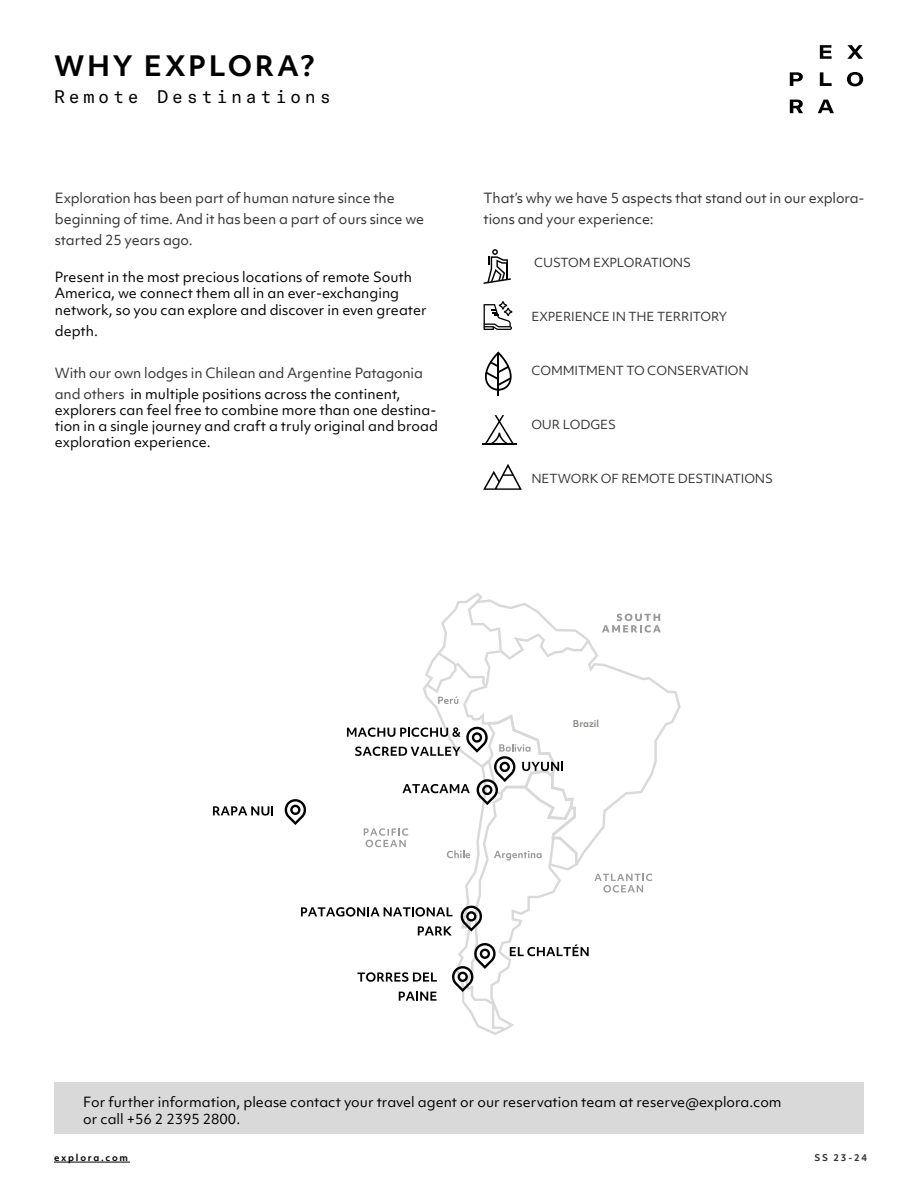
<style>
.page{position:relative;width:918px;height:1188px;background:#fff}
.page>*{position:absolute;margin:0;border:0;box-sizing:border-box;transform-origin:0 0}
.t1{font:700 27px "Objektiv Mk 1 Trial";letter-spacing:.1em;color:#000}
.t2{font:18px "GT America Mono";letter-spacing:.2em;color:#000}
.t3{font:13.5px/16.2px "Objektiv Mk 1";color:#000}
.t4{font:13.5px/21px "Objektiv Mk 1 Trial";letter-spacing:-.01em;color:#333}
.t5{font:12px "Objektiv Mk 1 Trial";letter-spacing:-.01em;color:#333}
.t6{font:700 9px "Objektiv Mk 1 Trial";letter-spacing:.2em;color:#000}
.t7{font:700 9px "Objektiv Mk 1 Trial";color:#333}
.t8{font:700 9px "Objektiv Mk 1";color:#888c86}
.s1{font-family:"Objektiv Mk 1 Trial";color:#333}
</style>
<div class="page">
<svg style="left:820px;top:72px;width:12px;height:14px"></svg>
<svg style="left:820px;top:45px;width:12px;height:14px"></svg>
<svg style="left:847px;top:45px;width:16px;height:14px"></svg>
<svg style="left:818px;top:100px;width:16px;height:13px"></svg>
<svg style="left:790px;top:100px;width:13px;height:13px"></svg>
<svg style="left:790px;top:72px;width:13px;height:14px"></svg>
<svg style="left:847px;top:72px;width:16px;height:14px"></svg>
<hr style="left:54px;top:1162px;width:76px;height:1px;background:#000">
<div style="left:54px;top:1082px;width:810px;height:52px;background:#d9d9d9"></div>
<hr style="left:497px;top:353px;width:2px;height:43px;background:#000">
<svg style="left:485px;top:351px;width:27px;height:40px"></svg>
<hr style="left:482px;top:443px;width:35px;height:2px;background:#000">
<svg style="left:485px;top:415px;width:29px;height:28px"></svg>
<svg style="left:484px;top:249px;width:27px;height:35px"></svg>
<svg style="left:483px;top:464px;width:39px;height:26px"></svg>
<svg style="left:484px;top:301px;width:28px;height:29px"></svg>
<svg style="left:423px;top:593px;width:258px;height:442px"></svg>
<svg style="left:438px;top:652px;width:18px;height:13px"></svg>
<svg style="left:468px;top:601px;width:122px;height:85px"></svg>
<svg style="left:438px;top:696px;width:20px;height:8px"></svg>
<svg style="left:602px;top:614px;width:59px;height:19px"></svg>
<svg style="left:284px;top:799px;width:22px;height:26px"></svg>
<svg style="left:451px;top:943px;width:46px;height:49px"></svg>
<svg style="left:357px;top:972px;width:80px;height:10px"></svg>
<svg style="left:399px;top:992px;width:38px;height:9px"></svg>
<svg style="left:301px;top:907px;width:152px;height:10px"></svg>
<svg style="left:418px;top:926px;width:34px;height:9px"></svg>
<svg style="left:213px;top:806px;width:60px;height:10px"></svg>
<svg style="left:510px;top:944px;width:79px;height:12px"></svg>
<svg style="left:460px;top:906px;width:23px;height:26px"></svg>
<svg style="left:347px;top:714px;width:230px;height:151px"></svg>
<svg style="left:594px;top:870px;width:58px;height:23px"></svg>
<h1 class="t1" style="left:54px;top:47px;width:262px">WHY EXPLORA?</h1>
<h2 class="t2" style="left:54px;top:86px;width:278px">Remote Destinations</h2>
<p class="t4" style="left:55px;top:187px;width:371px">Exploration has been part of human nature since the beginning of time. And it has been a part of ours since we started 25 years ago.</p>
<p class="t3" style="left:55px;top:269px;width:373px">Present in the most precious locations of remote South<br>America, we connect them all in an ever-exchanging network, so you can explore and discover in even greater</p>
<p class="t3" style="left:55px;top:322px;width:45px">depth.</p>
<p class="t4" style="left:55px;top:362px;width:370px">With our own lodges in Chilean and Argentine Patagonia</p>
<p class="t3" style="left:55px;top:385px;width:385px"><span class="s1">and others</span> in multiple positions across the continent, explorers can feel free to combine more than one destina&shy;tion in a single journey and craft a truly original and broad exploration experience.</p>
<p class="t4" style="left:484px;top:187px;width:382px">That’s why we have 5 aspects that stand out in our explora&shy;tions and your experience:</p>
<p class="t5" style="left:534px;top:254px;width:159px">CUSTOM EXPLORATIONS</p>
<p class="t5" style="left:531px;top:308px;width:197px">EXPERIENCE IN THE TERRITORY</p>
<p class="t5" style="left:531px;top:362px;width:219px">COMMITMENT TO CONSERVATION</p>
<p class="t5" style="left:531px;top:416px;width:86px">OUR LODGES</p>
<p class="t5" style="left:531px;top:470px;width:243px">NETWORK OF REMOTE DESTINATIONS</p>
<p class="t8" style="left:573px;top:717px;width:28px">Brazil</p>
<p class="t3" style="left:83px;top:1094px;width:700px">For further information, please contact your travel agent or our reservation team at reserve@explora.com or call +56 2 2395 2800.</p>
<p class="t6" style="left:54px;top:1151px;width:76px">explora.com</p>
<p class="t7" style="left:814px;top:1151px;width:54px">SS 23-24</p>
</div>
